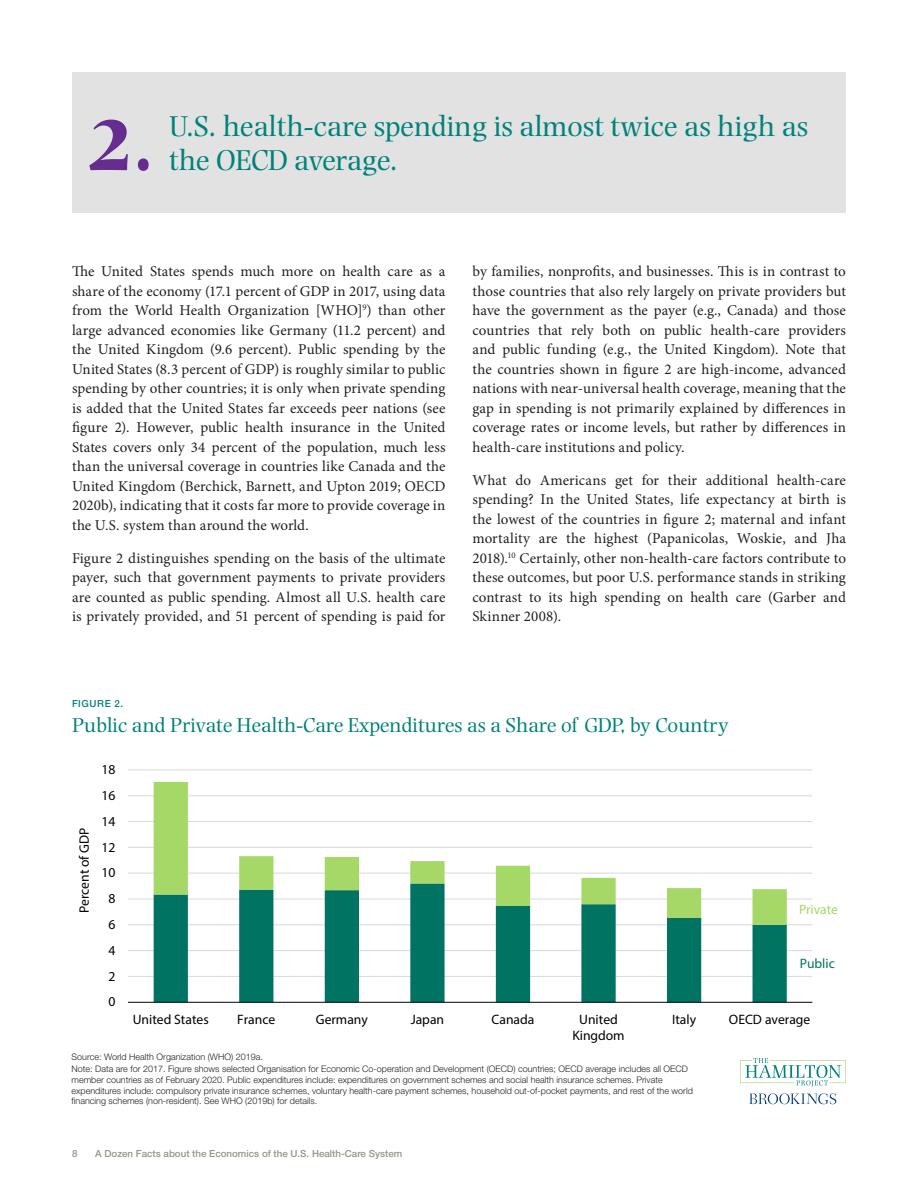
<style>
.page{position:relative;width:918px;height:1188px;background:#fff}
.page>*{position:absolute;margin:0;border:0;box-sizing:border-box;transform-origin:0 0}
.Fact_Number{font:700 75px "Photina MT Std";color:#662d8e}
.Fact_Text{font:30px "Photina MT Std";color:#00827a}
.Figure_Table_Title{font:21px "Photina MT Std";color:#00827a}
.Regular_Body_Text{font:15px/19.5px "Minion Pro";color:#231f20;text-align:justify}
.t1{font:13.65px/16.4px "Myriad Pro";color:#000;text-align:center}
.t2{font:13.65px "Myriad Pro";letter-spacing:-.005em;color:#a5d867}
.t3{font:13.65px "Myriad Pro";color:#007363}
.t4{font:500 9.75px "Helvetica Neue LT Std";color:#94948a}
.Figure_Table_Number{font:500 9.75px "Helvetica Neue LT Std";letter-spacing:.06em;color:#00827a}
.Figure_Table_source{font:300 9px/10.8px "Helvetica Neue LT Std";color:#231f20}
</style>
<div class="page">
<div style="left:72px;top:72px;width:774px;height:140px;background:#e2e2e2"></div>
<svg style="left:749px;top:1093px;width:87px;height:11px"></svg>
<svg style="left:740px;top:1058px;width:106px;height:29px"></svg>
<hr style="left:128px;top:976px;width:684px;height:1px;background:#d9d9d9">
<hr style="left:128px;top:950px;width:684px;height:1px;background:#d9d9d9">
<hr style="left:128px;top:924px;width:684px;height:1px;background:#d9d9d9">
<hr style="left:128px;top:899px;width:684px;height:1px;background:#d9d9d9">
<hr style="left:128px;top:873px;width:684px;height:1px;background:#d9d9d9">
<hr style="left:128px;top:847px;width:684px;height:1px;background:#d9d9d9">
<hr style="left:128px;top:821px;width:684px;height:1px;background:#d9d9d9">
<hr style="left:128px;top:795px;width:684px;height:1px;background:#d9d9d9">
<hr style="left:128px;top:769px;width:684px;height:1px;background:#d9d9d9">
<svg style="left:154px;top:925px;width:633px;height:77px"></svg>
<svg style="left:154px;top:782px;width:633px;height:143px"></svg>
<hr style="left:128px;top:1002px;width:684px;height:1px;background:#000">
<p class="Fact_Number" style="left:86px;top:102px;width:69px">2.</p>
<p class="Fact_Text" style="left:169px;top:109px;width:641px">U.S. health-care spending is almost twice as high as</p>
<p class="Fact_Text" style="left:169px;top:143px;width:230px">the OECD average.</p>
<p class="Regular_Body_Text" style="left:72px;top:262px;width:375px">The United States spends much more on health care as a share of the economy (17.1 percent of GDP in 2017, using data from the World Health Organization [WHO]<sup>9</sup>) than other large advanced economies like Germany (11.2 percent) and the United Kingdom (9.6 percent). Public spending by the United States (8.3 percent of GDP) is roughly similar to public spending by other countries; it is only when private spending is added that the United States far exceeds peer nations (see figure 2). However, public health insurance in the United States covers only 34 percent of the population, much less than the universal coverage in countries like Canada and the United Kingdom (Berchick, Barnett, and Upton 2019; OECD 2020b), indicating that it costs far more to provide coverage in the U.S. system than around the world.</p>
<p class="Regular_Body_Text" style="left:72px;top:548px;width:375px">Figure 2 distinguishes spending on the basis of the ultimate payer, such that government payments to private providers are counted as public spending. Almost all U.S. health care is privately provided, and 51 percent of spending is paid for</p>
<p class="Regular_Body_Text" style="left:472px;top:262px;width:375px">by families, nonprofits, and businesses. This is in contrast to those countries that also rely largely on private providers but have the government as the payer (e.g., Canada) and those countries that rely both on public health-care providers and public funding (e.g., the United Kingdom). Note that the countries shown in figure 2 are high-income, advanced nations with near-universal health coverage, meaning that the gap in spending is not primarily explained by differences in coverage rates or income levels, but rather by differences in health-care institutions and policy.</p>
<p class="Regular_Body_Text" style="left:472px;top:470px;width:375px">What do Americans get for their additional health-care spending? In the United States, life expectancy at birth is the lowest of the countries in figure 2; maternal and infant mortality are the highest (Papanicolas, Woskie, and Jha 2018).<sup>10</sup> Certainly, other non-health-care factors contribute to these outcomes, but poor U.S. performance stands in striking contrast to its high spending on health care (Garber and Skinner 2008).</p>
<p class="Figure_Table_Number" style="left:72px;top:697px;width:53px">FIGURE 2.</p>
<p class="Figure_Table_Title" style="left:72px;top:713px;width:658px">Public and Private Health-Care Expenditures as a Share of GDP, by Country</p>
<p class="t1" style="left:101px;top:761px;width:15px">18</p>
<p class="t1" style="left:101px;top:787px;width:15px">16</p>
<p class="t1" style="left:76px;top:913px;width:87px;rotate:-90deg">Percent of GDP</p>
<p class="t1" style="left:101px;top:813px;width:15px">14</p>
<p class="t1" style="left:101px;top:839px;width:15px">12</p>
<p class="t1" style="left:101px;top:864px;width:15px">10</p>
<p class="t1" style="left:108px;top:890px;width:8px">8</p>
<p class="t1" style="left:108px;top:916px;width:8px">6</p>
<p class="t1" style="left:108px;top:942px;width:8px">4</p>
<p class="t1" style="left:108px;top:968px;width:8px">2</p>
<p class="t1" style="left:108px;top:994px;width:8px">0</p>
<p class="t2" style="left:799px;top:901px;width:40px">Private</p>
<p class="t3" style="left:800px;top:955px;width:36px">Public</p>
<p class="t1" style="left:133px;top:1011px;width:78px">United States</p>
<p class="t1" style="left:237px;top:1011px;width:40px">France</p>
<p class="t1" style="left:316px;top:1011px;width:54px">Germany</p>
<p class="t1" style="left:411px;top:1011px;width:35px">Japan</p>
<p class="t1" style="left:492px;top:1011px;width:44px">Canada</p>
<p class="t1" style="left:572px;top:1011px;width:54px">United<br>Kingdom</p>
<p class="t1" style="left:672px;top:1011px;width:26px">Italy</p>
<p class="t1" style="left:729px;top:1011px;width:83px">OECD average</p>
<p class="Figure_Table_source" style="left:72px;top:1051px;width:193px">Source: World Health Organization (WHO) 2019a.</p>
<p class="Figure_Table_source" style="left:72px;top:1063px;width:623px">Note: Data are for 2017. Figure shows selected Organisation for Economic Co-operation and Development (OECD) countries; OECD average includes all OECD member countries as of February 2020. Public expenditures include: expenditures on government schemes and social health insurance schemes. Private expenditures include: compulsory private insurance schemes, voluntary health-care payment schemes, household out-of-pocket payments, and rest of the world financing schemes (non-resident). See WHO (2019b) for details.</p>
<p class="t4" style="left:72px;top:1147px;width:7px">8</p>
<p class="t4" style="left:95px;top:1147px;width:309px">A Dozen Facts about the Economics of the U.S. Health-Care System</p>
</div>
